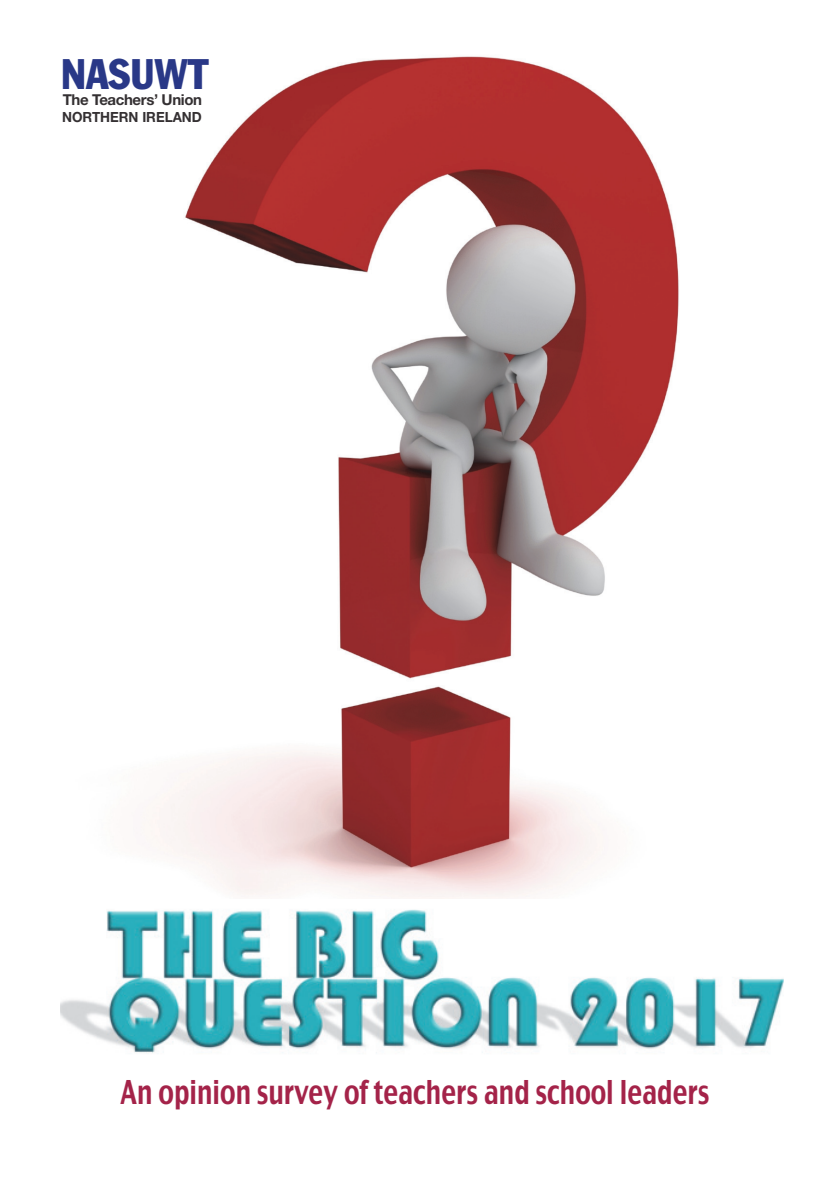
<style>
.page{position:relative;width:840px;height:1191px;background:#fff}
.page>*{position:absolute;margin:0;border:0;box-sizing:border-box;transform-origin:0 0}
.t1{font:condensed 42px "Franklin Gothic";color:#293887}
.t2{font:32px "Charcoal CY";color:#a42349;scale:.76 1}
.t3{font:700 15px "Helvetica Neue";letter-spacing:-.025em;color:#343032}
.t4{font:700 14px "Helvetica Neue";color:#343032;scale:.96 1}
</style>
<div class="page">
<img style="left:141px;top:56px;width:538px;height:843px">
<img style="left:60px;top:909px;width:722px;height:144px">
<h1 class="t1" style="left:61px;top:59px;width:149px">NASUWT</h1>
<p class="t3" style="left:63px;top:94px;width:141px">The Teachers’ Union</p>
<p class="t4" style="left:62px;top:112px;width:147px">NORTHERN IRELAND</p>
<p class="t2" style="left:120px;top:1074px;width:775px">An opinion survey of teachers and school leaders</p>
</div>
